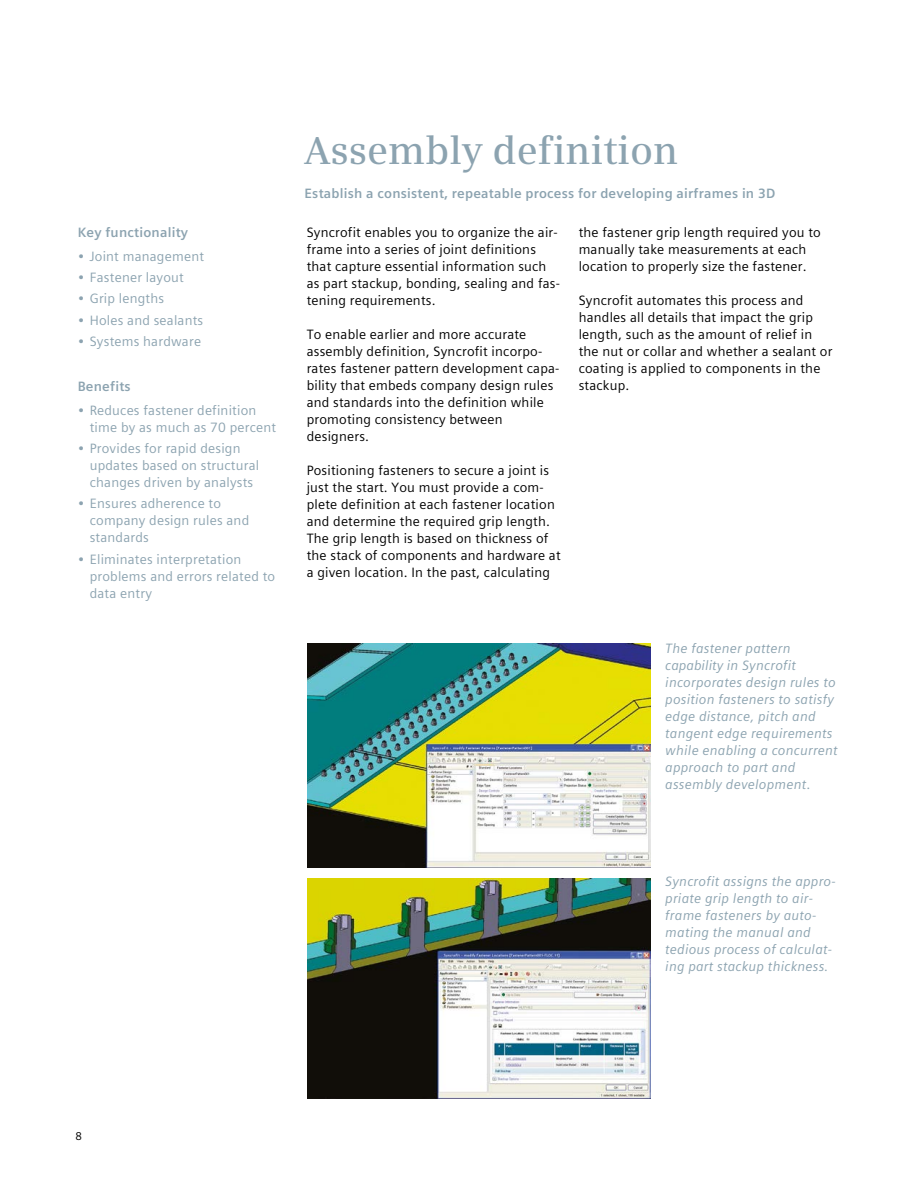
<style>
.page{position:relative;width:918px;height:1188px;background:#fff}
.page>*{position:absolute;margin:0;border:0;box-sizing:border-box;transform-origin:0 0}
._01_headline_26pt{font:600 39px "Siemens Serif";color:#8ca3b0}
._04__Copy___9pt_4mm{font:13.5px/17px "Siemens Sans Global";letter-spacing:.015em;color:#000}
._06__Captions_footno{font:italic 13.5px/17px "Siemens Sans Global";letter-spacing:.015em;color:#8ca3b0}
.t1{font:13.5px/17px "Siemens Sans Global";letter-spacing:.015em;color:#8ca3b0}
._04__Copy___9pt_4mm-2{font:700 13.5px "Siemens Sans Global";letter-spacing:.015em;color:#8ca3b0}
._05__Marginal_notes{font:700 13.5px "Siemens Sans Global";letter-spacing:.015em;color:#8ca3b0}
.t2{font:11.25px "Siemens Sans Global";color:#000}
.s1{font-style:normal}
</style>
<div class="page">
<img style="left:308px;top:643px;width:342px;height:224px">
<img style="left:308px;top:878px;width:342px;height:221px">
<p class="_05__Marginal_notes" style="left:78px;top:222px;width:112px">Key functionality</p>
<p class="t1" style="left:78px;top:248px;width:128px">• Joint management</p>
<p class="t1" style="left:78px;top:269px;width:108px">• Fastener layout</p>
<p class="t1" style="left:78px;top:290px;width:88px">• Grip lengths</p>
<p class="t1" style="left:78px;top:312px;width:127px">• Holes and sealants</p>
<p class="t1" style="left:78px;top:333px;width:125px">• Systems hardware</p>
<p class="_05__Marginal_notes" style="left:78px;top:376px;width:54px">Benefits</p>
<p class="t1" style="left:90px;top:402px;width:188px;text-indent:-12px">• Reduces fastener definition time by as much as 70 percent</p>
<p class="t1" style="left:90px;top:440px;width:171px;text-indent:-12px">• Provides for rapid design updates based on structural changes driven by analysts</p>
<p class="t1" style="left:90px;top:495px;width:161px;text-indent:-12px">• Ensures adherence to company design rules and standards</p>
<p class="t1" style="left:90px;top:551px;width:187px;text-indent:-12px">• Eliminates interpretation problems and errors related to data entry</p>
<p class="_01_headline_26pt" style="left:305px;top:127px;width:375px">Assembly definition</p>
<p class="_04__Copy___9pt_4mm-2" style="left:305px;top:183px;width:472px">Establish a consistent, repeatable process for developing airframes in 3D</p>
<p class="_04__Copy___9pt_4mm" style="left:307px;top:224px;width:255px">Syncrofit enables you to organize the air&shy;frame into a series of joint definitions that capture essential information such as part stackup, bonding, sealing and fas&shy;tening requirements.</p>
<p class="_04__Copy___9pt_4mm" style="left:307px;top:326px;width:254px">To enable earlier and more accurate assembly definition, Syncrofit incorpo&shy;rates fastener pattern development capa&shy;bility that embeds company design rules and standards into the definition while promoting consistency between designers.</p>
<p class="_04__Copy___9pt_4mm" style="left:307px;top:462px;width:255px">Positioning fasteners to secure a joint is just the start. You must provide a com&shy;plete definition at each fastener location and determine the required grip length.<br>The grip length is based on thickness of the stack of components and hardware at a given location. In the past, calculating</p>
<p class="_04__Copy___9pt_4mm" style="left:579px;top:224px;width:244px">the fastener grip length required you to manually take measurements at each location to properly size the fastener.</p>
<p class="_04__Copy___9pt_4mm" style="left:579px;top:292px;width:255px">Syncrofit automates this process and handles all details that impact the grip length, such as the amount of relief in the nut or collar and whether a sealant or coating is applied to components in the stackup.</p>
<p class="_06__Captions_footno" style="left:665px;top:640px;width:174px">The fastener pattern capability in Syncrofit incorporates design rules to position fasteners to satisfy edge distance, pitch and tangent edge requirements while enabling a concurrent approach to part and assembly development<span class="s1">.</span></p>
<p class="_06__Captions_footno" style="left:665px;top:873px;width:172px">Syncrofit assigns the appro&shy;priate grip length to air&shy;frame fasteners by auto&shy;mating the manual and tedious process of calculat&shy;ing part stackup thickness.</p>
<p class="t2" style="left:75px;top:1127px;width:8px">8</p>
</div>
